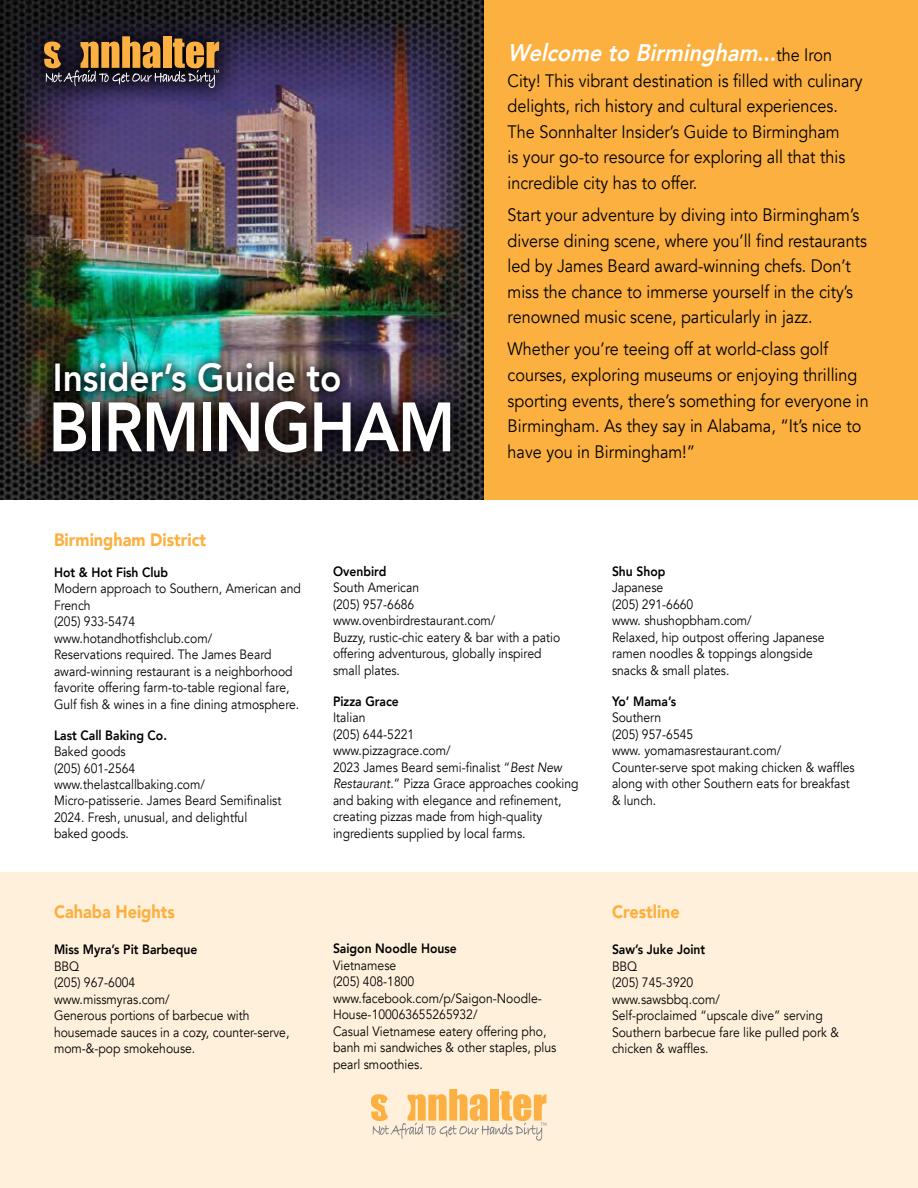
<style>
.page{position:relative;width:918px;height:1188px;background:#fff}
.page>*{position:absolute;margin:0;border:0;box-sizing:border-box;transform-origin:0 0}
.t1{font:800 69px "Avenir";letter-spacing:-.02em;color:#fff;scale:.9 1}
.t2{font:800 39px "Avenir";color:#fff;scale:.9 1}
.t3{font:italic 800 24px "Avenir";color:#fff;scale:.9 1}
.t4{font:18px/25.5px "Avenir";color:#000;scale:.9 1}
.t5{font:900 18px "Avenir";color:#fbb040;scale:.9 1}
.t6{font:13.5px/16.5px "Avenir";color:#000;scale:.9 1}
.t7{font:800 13.5px "Avenir";color:#000;scale:.9 1}
.s1{font-style:normal}
.s2{font-weight:400;font-style:normal;font-size:18px;color:#000}
.s3{font-style:italic}
</style>
<div class="page">
<div style="left:0;top:873px;width:918px;height:315px;background:#fff0dc"></div>
<img style="left:0;top:0;width:485px;height:500px">
<img style="left:16px;top:17px;width:454px;height:454px">
<div style="left:485px;top:0;width:433px;height:500px;background:#fbb040"></div>
<svg style="left:30px;top:378px;width:445px;height:98px"></svg>
<img style="left:44px;top:351px;width:308px;height:52px">
<svg style="left:21px;top:13px;width:221px;height:97px"></svg>
<svg style="left:44px;top:36px;width:175px;height:52px"></svg>
<svg style="left:371px;top:1089px;width:175px;height:52px"></svg>
<h2 class="t2" style="left:53px;top:347px;width:322px">Insider’s Guide to</h2>
<h1 class="t1" style="left:49px;top:374px;width:453px">BIRMINGHAM</h1>
<h3 class="t3" style="left:508px;top:34px;width:362px">WelcometoBirmingham<span class="s1">. . .</span> <span class="s2">t h e I ro n</span></h3>
<h3 class="t4" style="left:508px;top:68px;width:396px">City! This vibrant destination is filled with culinary delights, rich history and cultural experiences.<br>The Sonnhalter Insider’s Guide to Birmingham<br>is your go-to resource for exploring all that this incredible city has to offer.</h3>
<p class="t4" style="left:508px;top:203px;width:401px">Start your adventure by diving into Birmingham’s diverse dining scene, where you’ll find restaurants led by James Beard award-winning chefs. Don’t miss the chance to immerse yourself in the city’s renowned music scene, particularly in jazz.</p>
<h3 class="t4" style="left:508px;top:337px;width:403px">Whether you’re teeing off at world-class golf courses, exploring museums or enjoying thrilling sporting events, there’s something for everyone in Birmingham. As they say in Alabama, “It’s nice to</h3>
<h3 class="t4" style="left:508px;top:439px;width:210px">have you in Birmingham!”</h3>
<h3 class="t5" style="left:54px;top:524px;width:171px">Birmingham District</h3>
<p class="t7" style="left:54px;top:562px;width:128px">Hot &amp; Hot Fish Club</p>
<p class="t6" style="left:54px;top:581px;width:276px">Modern approach to Southern, American and French<br>(205) 933-5474<br>www.hotandhotfishclub.com/<br>Reservations required. The James Beard award-winning restaurant is a neighborhood favorite offering farm-to-table regional fare, Gulf fish &amp; wines in a fine dining atmosphere.</p>
<p class="t7" style="left:54px;top:724px;width:127px">Last Call Baking Co.</p>
<p class="t6" style="left:54px;top:743px;width:254px">Baked goods<br>(205) 601-2564 www.thelastcallbaking.com/<br>Micro-patisserie. James Beard Semifinalist<br>2024. Fresh, unusual, and delightful baked goods.</p>
<h3 class="t5" style="left:54px;top:897px;width:136px">Cahaba Heights</h3>
<p class="t7" style="left:54px;top:939px;width:161px">Miss Myra’s Pit Barbeque</p>
<p class="t6" style="left:54px;top:958px;width:263px">BBQ<br>(205) 967-6004<br>www.missmyras.com/<br>Generous portions of barbecue with housemade sauces in a cozy, counter-serve, mom-&amp;-pop smokehouse.</p>
<p class="t7" style="left:333px;top:561px;width:61px">Ovenbird</p>
<p class="t6" style="left:333px;top:580px;width:254px">South American<br>(205) 957-6686 www.ovenbirdrestaurant.com/<br>Buzzy, rustic-chic eatery &amp; bar with a patio offering adventurous, globally inspired small plates.</p>
<p class="t7" style="left:333px;top:690px;width:75px">Pizza Grace</p>
<p class="t6" style="left:333px;top:709px;width:275px">Italian<br>(205) 644-5221<br>www.pizzagrace.com/<br>2023 James Beard semi-finalist “<span class="s3">Best New<br>Restaurant</span>.” Pizza Grace approaches cooking and baking with elegance and refinement, creating pizzas made from high-quality ingredients supplied by local farms.</p>
<p class="t7" style="left:333px;top:938px;width:139px">Saigon Noodle House</p>
<p class="t6" style="left:333px;top:957px;width:250px">Vietnamese<br>(205) 408-1800 www.facebook.com/p/Saigon-Noodle-<br>House-100063655265932/<br>Casual Vietnamese eatery offering pho, banh mi sandwiches &amp; other staples, plus pearl smoothies.</p>
<p class="t7" style="left:612px;top:561px;width:61px">Shu Shop</p>
<p class="t6" style="left:612px;top:580px;width:238px">Japanese<br>(205) 291-6660<br>www. shushopbham.com/<br>Relaxed, hip outpost offering Japanese ramen noodles &amp; toppings alongside snacks &amp; small plates.</p>
<p class="t7" style="left:612px;top:690px;width:73px">Yo’ Mama’s</p>
<p class="t6" style="left:612px;top:709px;width:271px">Southern<br>(205) 957-6545<br>www. yomamasrestaurant.com/<br>Counter-serve spot making chicken &amp; waffles along with other Southern eats for breakfast &amp; lunch.</p>
<h3 class="t5" style="left:612px;top:897px;width:77px">Crestline</h3>
<p class="t7" style="left:612px;top:939px;width:105px">Saw’s Juke Joint</p>
<p class="t6" style="left:612px;top:958px;width:254px">BBQ<br>(205) 745-3920<br>www.sawsbbq.com/<br>Self-proclaimed “upscale dive” serving<br>Southern barbecue fare like pulled pork &amp; chicken &amp; waffles.</p>
</div>
